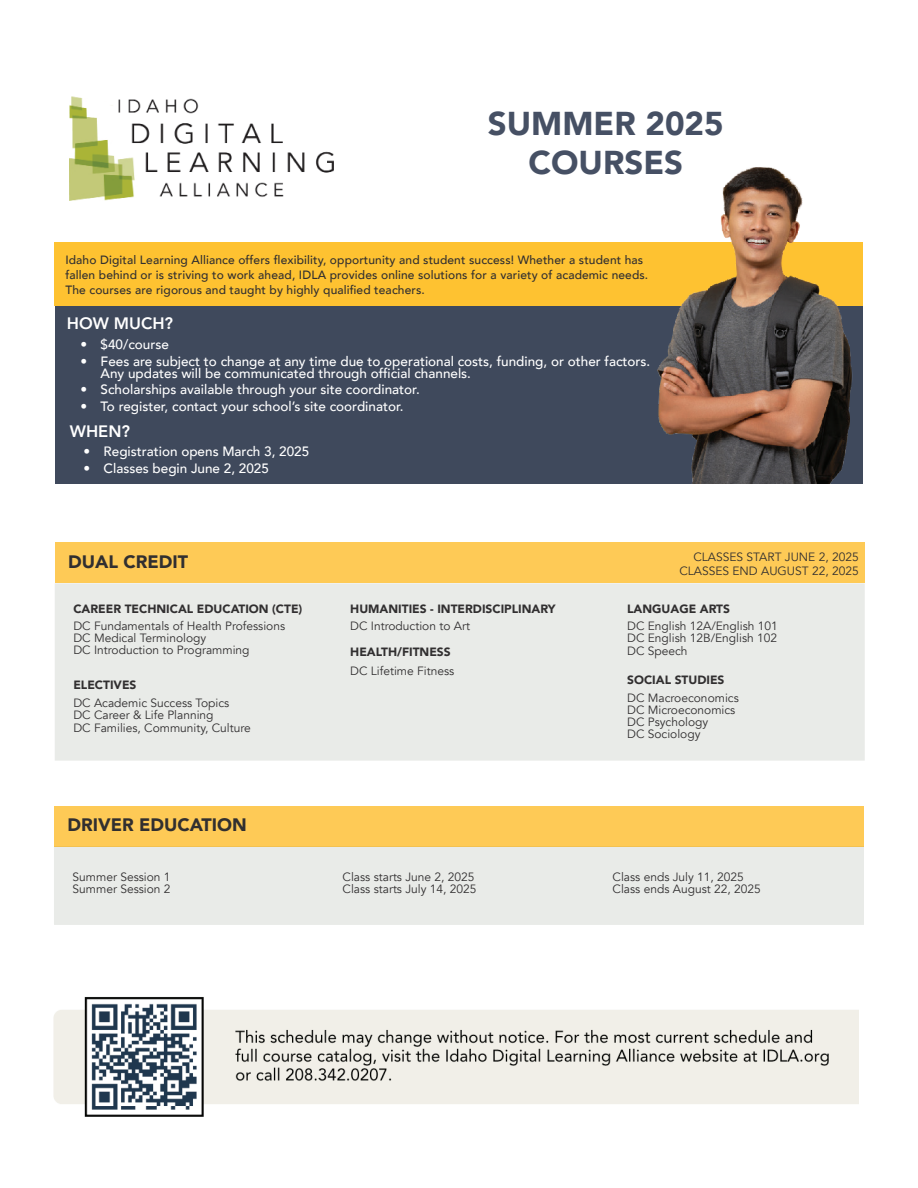
<style>
.page{position:relative;width:918px;height:1188px;background:#fff}
.page>*{position:absolute;margin:0;border:0;box-sizing:border-box;transform-origin:0 0}
.t1{font:900 33px/39.6px "Avenir";color:#465064;text-align:center}
.t2{font:900 18px "Avenir";color:#312f30}
.t3{font:800 16.5px "Avenir";color:#fff}
.t4{font:500 13.5px/12px "Avenir";color:#fff}
.t5{font:12px/12px "Avenir";color:#312f30}
.t6{font:500 12px/15px "Avenir";letter-spacing:.01em;color:#312f30}
.t7{font:900 12px "Avenir";color:#312f30}
</style>
<div class="page">
<div style="left:55px;top:307px;width:807px;height:177px;background:#3f495c"></div>
<div style="left:55px;top:242px;width:808px;height:64px;background:#fec231"></div>
<img style="left:69px;top:96px;width:264px;height:105px">
<img style="left:598px;top:167px;width:265px;height:317px">
<div style="left:55px;top:583px;width:810px;height:178px;background:#e9ebe8"></div>
<div style="left:56px;top:543px;width:809px;height:40px;background:#feca56"></div>
<div style="left:54px;top:846px;width:810px;height:79px;background:#e9ebe8;border:2px solid #e9ebe8"></div>
<div style="left:55px;top:806px;width:809px;height:40px;background:#feca56"></div>
<img style="left:53px;top:997px;width:806px;height:120px">
<h1 class="t1" style="left:488px;top:102px;width:237px">SUMMER 2025<br>COURSES</h1>
<p class="t6" style="left:65px;top:252px;width:584px">Idaho Digital Learning Alliance offers flexibility, opportunity and student success! Whether a student has fallen behind or is striving to work ahead, IDLA provides online solutions for a variety of academic needs.<br>The courses are rigorous and taught by highly qualified teachers.</p>
<h3 class="t3" style="left:67px;top:310px;width:108px">HOW MUCH?</h3>
<p class="t4" style="left:80px;top:337px;width:90px">• $40/course</p>
<p class="t4" style="left:101px;top:355px;width:551px;text-indent:-20px">• Fees are subject to change at any time due to operational costs, funding, or other factors.<br>Any updates will be communicated through official channels.</p>
<p class="t4" style="left:80px;top:382px;width:341px">• Scholarships available through your site coordinator.</p>
<p class="t4" style="left:80px;top:399px;width:325px">• To register, contact your school’s site coordinator.</p>
<h3 class="t3" style="left:70px;top:418px;width:62px">WHEN?</h3>
<p class="t4" style="left:83px;top:445px;width:227px">• Registration opens March 3, 2025</p>
<p class="t4" style="left:83px;top:462px;width:187px">• Classes begin June 2, 2025</p>
<h2 class="t2" style="left:68px;top:546px;width:121px">DUAL CREDIT</h2>
<p class="t5" style="left:679px;top:550px;width:181px;line-height:14.4px;text-align:right">CLASSES START JUNE 2, 2025<br>CLASSES END AUGUST 22, 2025</p>
<p class="t7" style="left:73px;top:598px;width:231px">CAREER TECHNICAL EDUCATION (CTE)</p>
<p class="t5" style="left:73px;top:620px;width:213px">DC Fundamentals of Health Professions<br>DC Medical Terminology<br>DC Introduction to Programming</p>
<p class="t7" style="left:73px;top:675px;width:65px">ELECTIVES</p>
<p class="t5" style="left:73px;top:697px;width:179px">DC Academic Success Topics<br>DC Career &amp; Life Planning<br>DC Families, Community, Culture</p>
<p class="t7" style="left:627px;top:598px;width:104px">LANGUAGE ARTS</p>
<p class="t5" style="left:627px;top:620px;width:152px;text-align:justify">DC English 12A/English 101<br>DC English 12B/English 102<br>DC Speech</p>
<p class="t7" style="left:627px;top:670px;width:99px">SOCIAL STUDIES</p>
<p class="t5" style="left:627px;top:692px;width:113px">DC Macroeconomics<br>DC Microeconomics<br>DC Psychology<br>DC Sociology</p>
<p class="t7" style="left:350px;top:598px;width:207px">HUMANITIES - INTERDISCIPLINARY</p>
<p class="t5" style="left:350px;top:620px;width:121px">DC Introduction to Art</p>
<p class="t7" style="left:350px;top:641px;width:102px">HEALTH/FITNESS</p>
<p class="t5" style="left:350px;top:665px;width:105px">DC Lifetime Fitness</p>
<h2 class="t2" style="left:68px;top:810px;width:181px">DRIVER EDUCATION</h2>
<p class="t5" style="left:73px;top:871px;width:100px">Summer Session 1</p>
<p class="t5" style="left:343px;top:871px;width:134px">Class starts June 2, 2025</p>
<p class="t5" style="left:613px;top:871px;width:133px">Class ends July 11, 2025</p>
<p class="t5" style="left:73px;top:883px;width:100px">Summer Session 2</p>
<p class="t5" style="left:343px;top:883px;width:136px">Class starts July 14, 2025</p>
<p class="t5" style="left:613px;top:883px;width:150px">Class ends August 22, 2025</p>
</div>
